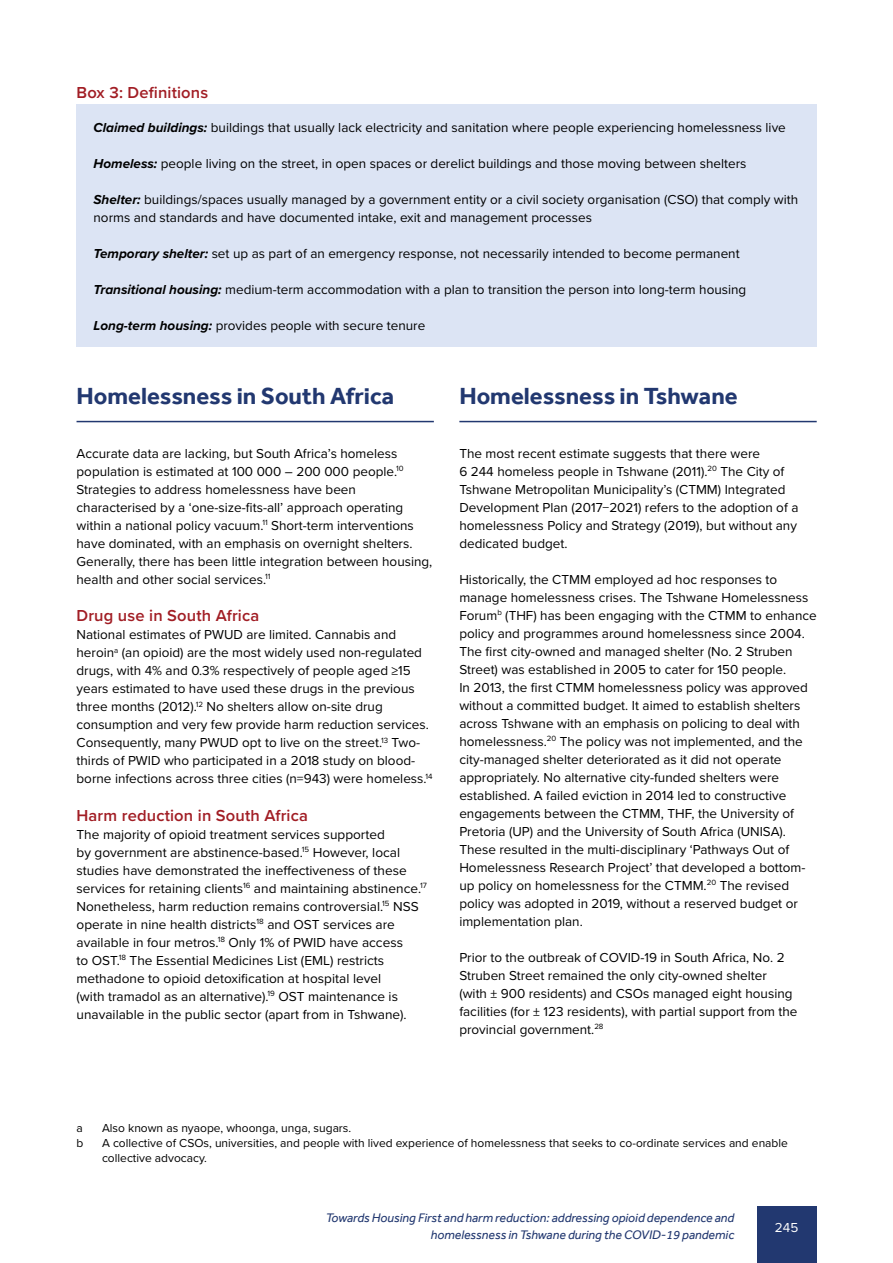
<style>
.page{position:relative;width:893px;height:1263px;background:#fff}
.page>*{position:absolute;margin:0;border:0;box-sizing:border-box;transform-origin:0 0}
.Headline_1{font:700 24px "Effra";color:#223870}
.Headline_2{font:600 16.5px "Proxima Nova";letter-spacing:.01em;color:#a11d24}
.body{font:13.5px/18px "Proxima Nova";color:#000}
.t1{font:13.5px "Proxima Nova";color:#fff}
.t2{font:italic 12.75px/17.2px "Effra";color:#223870;text-align:right}
.FOOTNOTE___SOURCE{font:12px/15px "Proxima Nova";color:#000}
.s1{font-weight:700;font-style:italic}
</style>
<div class="page">
<div style="left:757px;top:1206px;width:59px;height:57px;background:#223870"></div>
<div style="left:77px;top:104px;width:740px;height:243px;background:#dce4f4"></div>
<hr style="left:77px;top:421px;width:357px;height:1px;background:#223870">
<hr style="left:459px;top:421px;width:358px;height:1px;background:#223870">
<h3 class="Headline_2" style="left:77px;top:80px;width:133px">Box 3: Definitions</h3>
<p class="body" style="left:94px;top:118px;width:694px"><span class="s1">Claimed buildings:</span> buildings that usually lack electricity and sanitation where people experiencing homelessness live</p>
<p class="body" style="left:94px;top:154px;width:654px"><span class="s1">Homeless:</span> people living on the street, in open spaces or derelict buildings and those moving between shelters</p>
<p class="body" style="left:94px;top:190px;width:706px"><span class="s1">Shelter:</span> buildings/spaces usually managed by a government entity or a civil society organisation (CSO) that comply with norms and standards and have documented intake, exit and management processes</p>
<p class="body" style="left:94px;top:244px;width:648px"><span class="s1">Temporary shelter:</span> set up as part of an emergency response, not necessarily intended to become permanent</p>
<p class="body" style="left:94px;top:280px;width:654px"><span class="s1">Transitional housing:</span> medium-term accommodation with a plan to transition the person into long-term housing</p>
<p class="body" style="left:94px;top:316px;width:333px"><span class="s1">Long-term housing:</span> provides people with secure tenure</p>
<h2 class="Headline_1" style="left:77px;top:381px;width:319px">Homelessness in South Africa</h2>
<p class="body" style="left:77px;top:444px;width:357px">Accurate data are lacking, but South Africa’s homeless population is estimated at 100 000 – 200 000 people.<sup>10<br></sup>Strategies to address homelessness have been characterised by a ‘one-size-fits-all’ approach operating within a national policy vacuum.<sup>11</sup> Short-term interventions have dominated, with an emphasis on overnight shelters.<br>Generally, there has been little integration between housing, health and other social services.<sup>11</sup></p>
<h3 class="Headline_2" style="left:77px;top:603px;width:184px">Drug use in South Africa</h3>
<p class="body" style="left:77px;top:625px;width:358px">National estimates of PWUD are limited. Cannabis and heroin<sup>a</sup> (an opioid) are the most widely used non-regulated drugs, with 4% and 0.3% respectively of people aged ≥15 years estimated to have used these drugs in the previous three months (2012).<sup>12</sup> No shelters allow on-site drug consumption and very few provide harm reduction services.<br>Consequently, many PWUD opt to live on the street.<sup>13</sup> Two&shy;thirds of PWID who participated in a 2018 study on blood&shy;borne infections across three cities (n=943) were homeless.<sup>14</sup></p>
<h3 class="Headline_2" style="left:77px;top:803px;width:233px">Harm reduction in South Africa</h3>
<p class="body" style="left:77px;top:825px;width:352px">The majority of opioid treatment services supported<br>by government are abstinence-based.<sup>15</sup> However, local studies have demonstrated the ineffectiveness of these services for retaining clients<sup>16</sup> and maintaining abstinence.<sup>17<br></sup>Nonetheless, harm reduction remains controversial.<sup>15</sup> NSS operate in nine health districts<sup>18</sup> and OST services are available in four metros.<sup>18</sup> Only 1% of PWID have access<br>to OST.<sup>18</sup> The Essential Medicines List (EML) restricts methadone to opioid detoxification at hospital level<br>(with tramadol as an alternative).<sup>19</sup> OST maintenance is unavailable in the public sector (apart from in Tshwane).</p>
<h2 class="Headline_1" style="left:459px;top:381px;width:280px">Homelessness in Tshwane</h2>
<p class="body" style="left:459px;top:444px;width:341px">The most recent estimate suggests that there were<br>6 244 homeless people in Tshwane (2011).<sup>20</sup> The City of Tshwane Metropolitan Municipality’s (CTMM) Integrated Development Plan (2017−2021) refers to the adoption of a homelessness Policy and Strategy (2019), but without any dedicated budget.</p>
<p class="body" style="left:459px;top:570px;width:359px">Historically, the CTMM employed ad hoc responses to manage homelessness crises. The Tshwane Homelessness Forum<sup>b</sup> (THF) has been engaging with the CTMM to enhance policy and programmes around homelessness since 2004.<br>The first city-owned and managed shelter (No. 2 Struben Street) was established in 2005 to cater for 150 people.<br>In 2013, the first CTMM homelessness policy was approved without a committed budget. It aimed to establish shelters across Tshwane with an emphasis on policing to deal with homelessness.<sup>20</sup> The policy was not implemented, and the city-managed shelter deteriorated as it did not operate appropriately. No alternative city-funded shelters were established. A failed eviction in 2014 led to constructive engagements between the CTMM, THF, the University of Pretoria (UP) and the University of South Africa (UNISA).<br>These resulted in the multi-disciplinary ‘Pathways Out of Homelessness Research Project’ that developed a bottom&shy;up policy on homelessness for the CTMM.<sup>20</sup> The revised policy was adopted in 2019, without a reserved budget or implementation plan.</p>
<p class="body" style="left:459px;top:948px;width:340px">Prior to the outbreak of COVID-19 in South Africa, No. 2<br>Struben Street remained the only city-owned shelter (with ± 900 residents) and CSOs managed eight housing facilities (for ± 123 residents), with partial support from the provincial government.<sup>28</sup></p>
<p class="FOOTNOTE___SOURCE" style="left:77px;top:1119px;width:8px">a</p>
<p class="FOOTNOTE___SOURCE" style="left:102px;top:1119px;width:251px">Also known as nyaope, whoonga, unga, sugars.</p>
<p class="FOOTNOTE___SOURCE" style="left:77px;top:1134px;width:8px">b</p>
<p class="FOOTNOTE___SOURCE" style="left:102px;top:1134px;width:687px">A collective of CSOs, universities, and people with lived experience of homelessness that seeks to co-ordinate services and enable collective advocacy.</p>
<p class="t2" style="left:326px;top:1209px;width:410px">Towards Housing First and harm reduction: addressing opioid dependence and homelessness in Tshwane during the COVID-19 pandemic</p>
<p class="t1" style="left:775px;top:1217px;width:25px">245</p>
</div>
